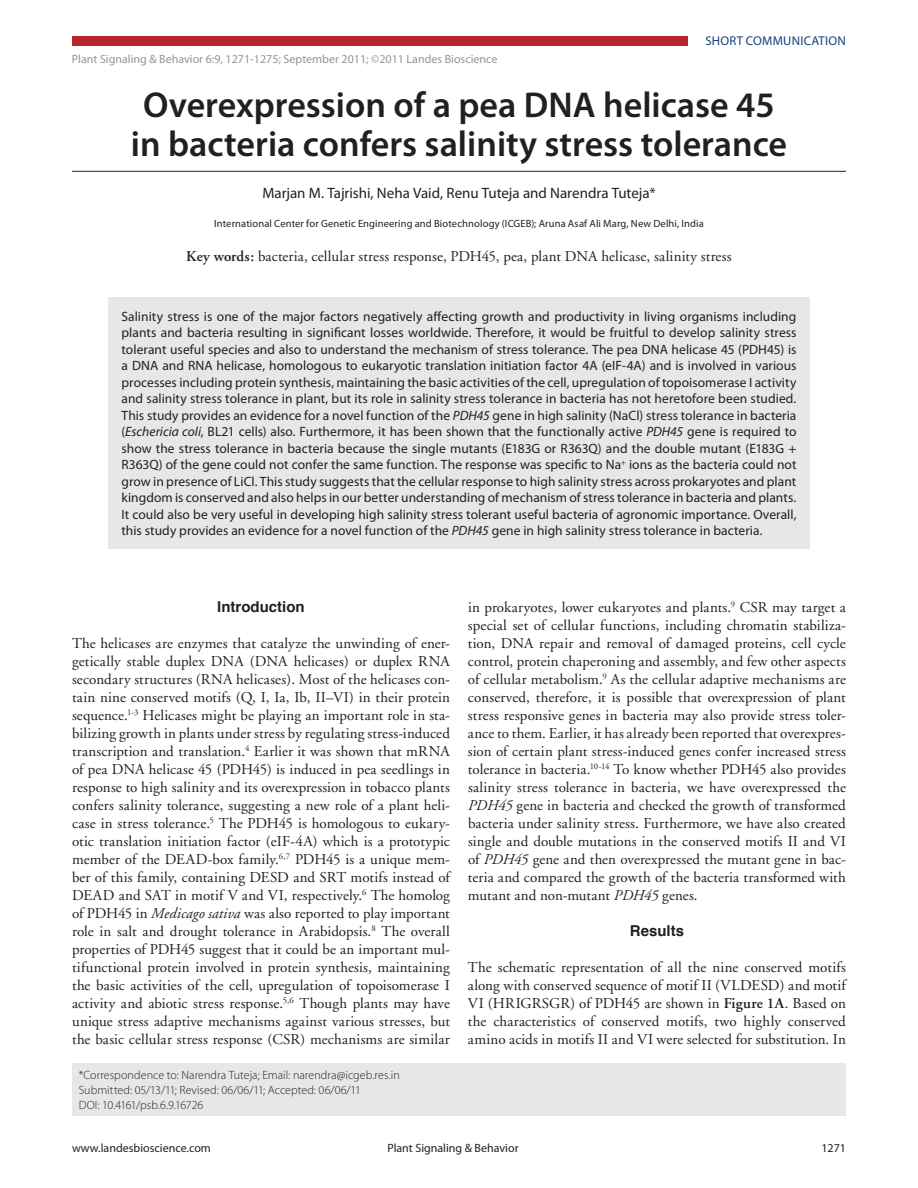
<style>
.page{position:relative;width:918px;height:1188px;background:#fff}
.page>*{position:absolute;margin:0;border:0;box-sizing:border-box;transform-origin:0 0}
.t1{font:600 36px/39px "Myriad Pro";color:#231f20;text-align:center}
.t2{font:15px/18px "Adobe Garamond";letter-spacing:.01em;color:#231f20;text-align:justify}
.t3{font:15px "Myriad Pro";letter-spacing:-.005em;color:#231f20}
.t4{font:700 15px "Helvetica";color:#231f20}
.t5{font:13.5px/16.5px "Myriad Pro";letter-spacing:.005em;color:#231f20;text-align:justify}
.t6{font:12.75px "Myriad Pro";letter-spacing:.02em;color:#193f7c}
.t7{font:300 12px/15px "Myriad Pro";color:#231f20}
.t8{font:12px "Myriad Pro";color:#939598}
.t9{font:12px "Myriad Pro";color:#231f20}
.t10{font:10.5px "Myriad Pro";letter-spacing:.015em;color:#231f20}
.s1{font-weight:600}
.s2{font-style:italic}
</style>
<div class="page">
<div style="left:72px;top:36px;width:616px;height:10px;background:#b7262b"></div>
<div style="left:72px;top:1063px;width:774px;height:53px;background:#e6e7e9"></div>
<div style="left:108px;top:297px;width:702px;height:252px;background:#e6e7e9"></div>
<hr style="left:72px;top:171px;width:774px;height:1px;background:#231f20">
<p class="t8" style="left:72px;top:52px;width:427px">Plant Signaling &amp; Behavior 6:9, 1271-1275; September 2011; ©2011 Landes Bioscience</p>
<p class="t6" style="left:705px;top:33px;width:142px">Short Communication</p>
<h1 class="t1" style="left:131px;top:85px;width:658px">Overexpression of a pea DNA helicase 45 in bacteria confers salinity stress tolerance</h1>
<p class="t3" style="left:262px;top:184px;width:395px">Marjan M. Tajrishi, Neha Vaid, Renu Tuteja and Narendra Tuteja*</p>
<p class="t10" style="left:214px;top:217px;width:491px">International Center for Genetic Engineering and Biotechnology (ICGEB); Aruna Asaf Ali Marg, New Delhi, India</p>
<p class="t2" style="left:186px;top:248px;width:547px"><span class="s1">Key words:</span> bacteria, cellular stress response, PDH45, pea, plant DNA helicase, salinity stress</p>
<p class="t5" style="left:122px;top:308px;width:677px">Salinity stress is one of the major factors negatively affecting growth and productivity in living organisms including plants and bacteria resulting in significant losses worldwide. Therefore, it would be fruitful to develop salinity stress tolerant useful species and also to understand the mechanism of stress tolerance. The pea DNA helicase 45 (PDH45) is a DNA and RNA</p>
<p class="t5" style="left:121px;top:357px;width:677px;text-indent:95px">helicase, homologous to eukaryotic translation initiation factor 4A (eIF-4A) and is involved in various processes including protein synthesis, maintaining the basic activities of the cell, upregulation of topoisomerase I activity and salinity stress tolerance in plant, but its role in salinity stress tolerance in bacteria has not heretofore been studied.<br>This study provides an evidence for a novel function of the <span class="s2">PDH45</span> gene in high salinity (NaCl) stress tolerance in bacteria (<span class="s2">Eschericia coli</span>, BL21 cells) also. Furthermore, it has been shown that the functionally active <span class="s2">PDH45</span> gene is required to show the stress tolerance in bacteria because the single mutants (E183G or R363Q) and the double mutant (E183G + R363Q) of the gene could not confer the same function. The response was specific to Na<sup>+</sup> ions as the bacteria could not grow in presence of LiCl. This study suggests that the cellular response to high salinity stress across prokaryotes and plant kingdom is conserved and also helps in our better understanding of mechanism of stress tolerance in bacteria and plants.<br>It could also be very useful in developing high salinity stress tolerant useful bacteria of agronomic importance. Overall, this study provides an evidence for a novel function of the <span class="s2">PDH45</span> gene in high salinity stress tolerance in bacteria.</p>
<p class="t4" style="left:217px;top:595px;width:89px">Introduction</p>
<p class="t2" style="left:72px;top:635px;width:379px">The helicases are enzymes that catalyze the unwinding of ener&shy;getically stable duplex DNA (DNA helicases) or duplex RNA secondary structures (RNA helicases). Most of the helicases con&shy;tain nine conserved motifs (Q, I, Ia, Ib, II–VI) in their protein sequence.<sup>1-3</sup> Helicases might be playing an important role in sta&shy;bilizing growth in plants under stress by regulating stress-induced transcription and translation.<sup>4</sup> Earlier it was shown that mRNA of pea DNA helicase 45 (PDH45) is induced in pea seedlings in response to high salinity and its overexpression in tobacco plants confers salinity tolerance, suggesting a new role of a plant heli&shy;case in stress tolerance.<sup>5</sup> The PDH45 is homologous to eukary&shy;otic translation initiation factor (eIF-4A) which is a prototypic member of the DEAD-box family.<sup>6,7</sup> PDH45 is a unique mem&shy;ber of this family, containing DESD and SRT motifs instead of DEAD and SAT in motif V and VI, respectively.<sup>6</sup> The homolog of PDH45 in <span class="s2">Medicago sativa</span> was also reported to play important role in salt and drought tolerance in Arabidopsis.<sup>8</sup> The overall properties of PDH45 suggest that it could be an important mul&shy;tifunctional protein involved in protein synthesis, maintaining the basic activities of the cell, upregulation of topoisomerase I activity and abiotic stress response.<sup>5,6</sup> Though plants may have unique stress adaptive mechanisms against various stresses, but the basic cellular stress response (CSR) mechanisms are similar</p>
<p class="t7" style="left:79px;top:1068px;width:323px">*Correspondence to: Narendra Tuteja; Email: narendra@icgeb.res.in<br>Submitted: 05/13/11; Revised: 06/06/11; Accepted: 06/06/11<br>DOI: 10.4161/psb.6.9.16726</p>
<p class="t2" style="left:468px;top:599px;width:380px">in prokaryotes, lower eukaryotes and plants.<sup>9</sup> CSR may target a special set of cellular functions, including chromatin stabiliza&shy;tion, DNA repair and removal of damaged proteins, cell cycle control, protein chaperoning and assembly, and few other aspects of cellular metabolism.<sup>9</sup> As the cellular adaptive mechanisms are conserved, therefore, it is possible that overexpression of plant stress responsive genes in bacteria may also provide stress toler&shy;ance to them. Earlier, it has already been reported that overexpres&shy;sion of certain plant stress-induced genes confer increased stress tolerance in bacteria.<sup>10-14</sup> To know whether PDH45 also provides salinity stress tolerance in bacteria, we have overexpressed the <span class="s2">PDH45</span> gene in bacteria and checked the growth of transformed bacteria under salinity stress. Furthermore, we have also created single and double mutations in the conserved motifs II and VI of <span class="s2">PDH45</span> gene and then overexpressed the mutant gene in bac&shy;teria and compared the growth of the bacteria transformed with mutant and non-mutant <span class="s2">PDH45</span> genes.</p>
<p class="t4" style="left:630px;top:919px;width:56px">Results</p>
<p class="t2" style="left:468px;top:959px;width:380px">The schematic representation of all the nine conserved motifs along with conserved sequence of motif II (VLDESD) and motif VI (HRIGRSGR) of PDH45 are shown in <span class="s1">Figure 1A</span>. Based on the characteristics of conserved motifs, two highly conserved amino acids in motifs II and VI were selected for substitution. In</p>
<p class="t9" style="left:72px;top:1141px;width:140px">www.landesbioscience.com</p>
<p class="t9" style="left:387px;top:1141px;width:133px">Plant Signaling &amp; Behavior</p>
<p class="t9" style="left:821px;top:1141px;width:26px">1271</p>
</div>
